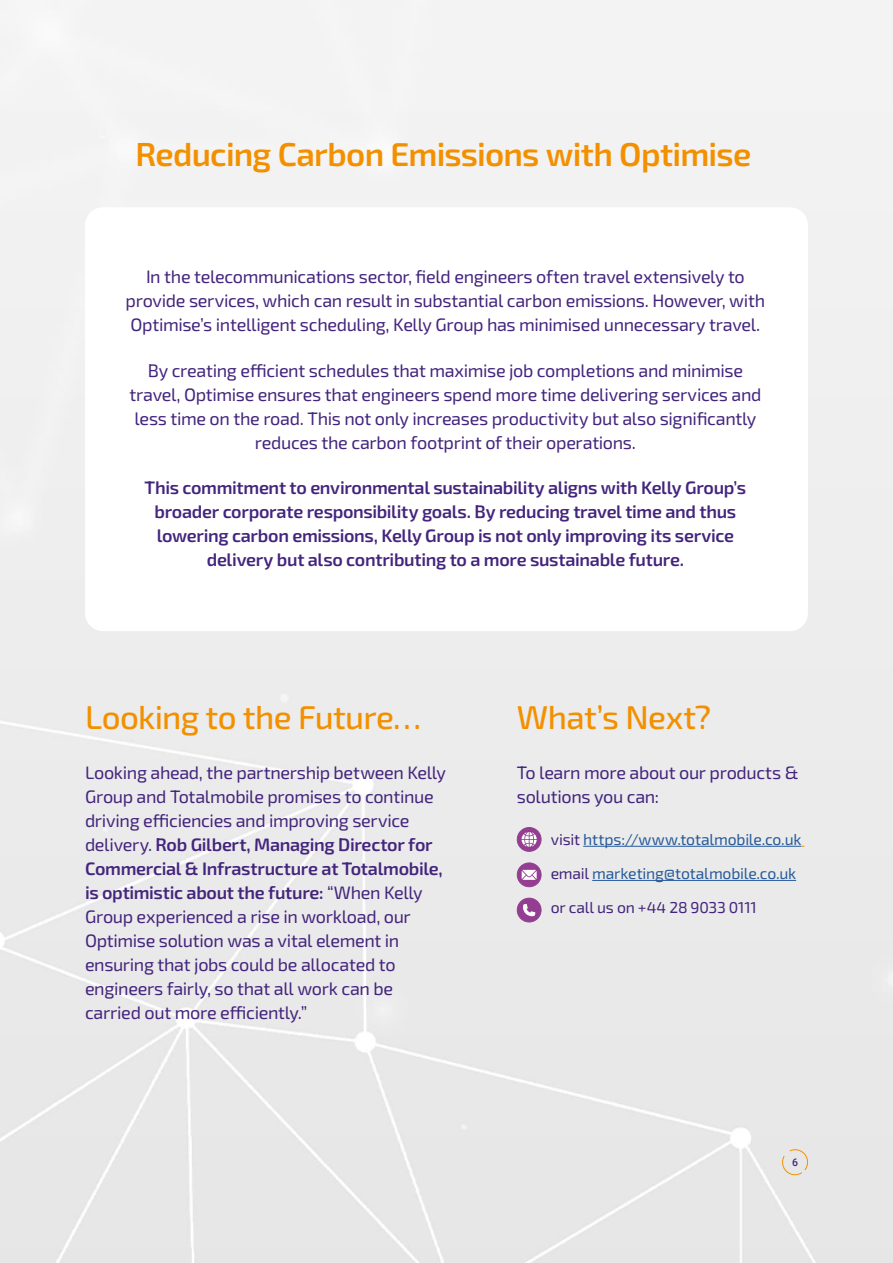
<style>
.page{position:relative;width:893px;height:1263px;background:#ebebeb}
.page>*{position:absolute;margin:0;border:0;box-sizing:border-box;transform-origin:0 0}
.t1{font:600 33px "Exo 2";letter-spacing:-.025em;color:#f39000}
.t2{font:500 33px "Exo 2";letter-spacing:-.02em;color:#f39000}
.t3{font:18px/24px "Exo 2";letter-spacing:-.02em;color:#44257d;text-align:center}
.t4{font:600 18px/24px "Exo 2";letter-spacing:-.02em;color:#44257d;text-align:center}
.t5{font:15.75px/34.2px "Exo 2";letter-spacing:-.015em;color:#275b9b}
.t6{font:500 10.5px "Roboto";color:#44257d}
.s1{font-weight:600}
.s2{color:#44257d}
</style>
<div class="page">
<div style="left:85px;top:207px;width:723px;height:424px;background:#fff;border-radius:18px"></div>
<svg style="left:782px;top:1149px;width:26px;height:26px"></svg>
<div style="left:517px;top:898px;width:24px;height:24px;background:#943e92;border-radius:50%"></div>
<div style="left:517px;top:898px;width:24px;height:24px;border:1px solid #943e92;border-radius:50%"></div>
<svg style="left:523px;top:904px;width:12px;height:12px"></svg>
<div style="left:517px;top:863px;width:24px;height:24px;background:#943e92;border-radius:50%"></div>
<div style="left:517px;top:862px;width:24px;height:25px;border:1px solid #943e92;border-radius:50%"></div>
<svg style="left:522px;top:870px;width:15px;height:10px"></svg>
<div style="left:517px;top:827px;width:24px;height:24px;background:#943e92;border-radius:50%"></div>
<div style="left:517px;top:827px;width:24px;height:25px;border:1px solid #943e92;border-radius:50%"></div>
<svg style="left:522px;top:832px;width:15px;height:15px"></svg>
<hr style="left:583px;top:846px;width:218px;height:1px;background:#275b9b">
<hr style="left:592px;top:880px;width:204px;height:1px;background:#275b9b">
<h1 class="t1" style="left:135px;top:131px;width:617px">Reducing Carbon Emissions with Optimise</h1>
<p class="t3" style="left:126px;top:264px;width:641px">In the telecommunications sector, field engineers often travel extensively to provide services, which can result in substantial carbon emissions. However, with<br>Optimise’s intelligent scheduling, Kelly Group has minimised unnecessary travel.</p>
<p class="t3" style="left:129px;top:358px;width:634px">By creating efficient schedules that maximise job completions and minimise travel, Optimise ensures that engineers spend more time delivering services and less time on the road. This not only increases productivity but also significantly reduces the carbon footprint of their operations.</p>
<p class="t4" style="left:145px;top:475px;width:603px">This commitment to environmental sustainability aligns with Kelly Group’s broader corporate responsibility goals. By reducing travel time and thus lowering carbon emissions, Kelly Group is not only improving its service delivery but also contributing to a more sustainable future.</p>
<h1 class="t2" style="left:85px;top:694px;width:338px">Looking to the Future…</h1>
<p class="t3" style="left:85px;top:760px;width:363px;text-align:left">Looking ahead, the partnership between Kelly Group and Totalmobile promises to continue driving efficiencies and improving service delivery. <span class="s1">Rob Gilbert, Managing Director for Commercial &amp; Infrastructure at Totalmobile, is optimistic about the future:</span> “When Kelly Group experienced a rise in workload, our Optimise solution was a vital element in ensuring that jobs could be allocated to engineers fairly, so that all work can be carried out more efficiently.”</p>
<h1 class="t2" style="left:517px;top:694px;width:196px">What’s Next?</h1>
<p class="t3" style="left:517px;top:760px;width:283px;text-align:left">To learn more about our products &amp; solutions you can:</p>
<p class="t5" style="left:551px;top:822px;width:252px"><span class="s2">visit</span> https://www.totalmobile.co.uk <span class="s2">email</span> marketing@totalmobile.co.uk <span class="s2">or call us on +44 28 9033 0111</span></p>
<p class="t6" style="left:792px;top:1155px;width:7px">6</p>
</div>
